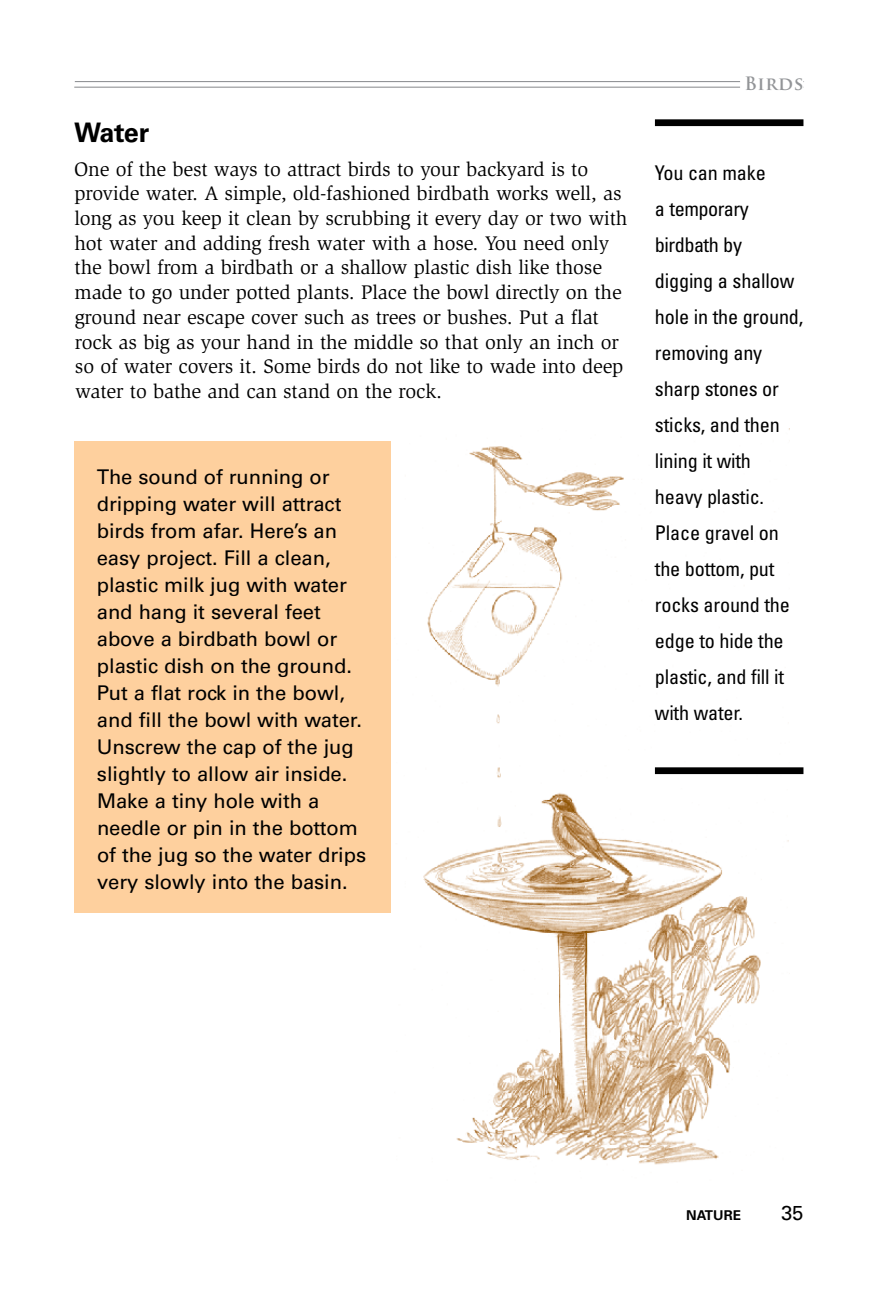
<style>
.page{position:relative;width:871px;height:1296px;background:#fff}
.page>*{position:absolute;margin:0;border:0;box-sizing:border-box;transform-origin:0 0}
.t1{font:700 27px "Univers";letter-spacing:-.02em;color:#000}
.t2{font:20.25px/24.8px "Slimbach";letter-spacing:-.01em;color:#000}
.t3{font:20.25px/27px "Univers";letter-spacing:-.005em;color:#000}
.t4{font:condensed 20.25px/36px "Univers";letter-spacing:-.01em;color:#000}
.t5{font:700 18px "Trajan Pro";letter-spacing:.03em;color:#939598}
.t6{font:700 13.5px "Univers";color:#000}
.s1{color:#fff}
</style>
<div class="page">
<hr style="left:74px;top:87px;width:729px;height:1px;background:#939598">
<hr style="left:75px;top:81px;width:729px;height:1px;background:#939598">
<div style="left:740px;top:68px;width:63px;height:31px;background:#fff"></div>
<div style="left:74px;top:442px;width:560px;height:471px;background:#fed09e"></div>
<div style="left:392px;top:420px;width:406px;height:763px;background:#fff"></div>
<img style="left:423px;top:429px;width:367px;height:736px">
<div style="left:655px;top:119px;width:148px;height:7px;background:#000"></div>
<div style="left:655px;top:767px;width:148px;height:7px;background:#000"></div>
<h1 class="t1" style="left:74px;top:116px;width:76px">WATER</h1>
<p class="t2" style="left:74px;top:156px;width:555px">One of the best ways to attract birds to your backyard is to provide water. A simple, old-fashioned birdbath works well, as long as you keep it clean by scrubbing it every day or two with hot water and adding fresh water with a hose. You need only the bowl from a birdbath or a shallow plastic dish like those made to go under potted plants. Place the bowl directly on the ground near escape cover such as trees or bushes. Put a flat rock as big as your hand in the middle so that only an inch or so of water covers it. Some birds do not like to wade into deep water to bathe and can stand on the rock.</p>
<p class="t3" style="left:97px;top:464px;width:271px">The sound of running or dripping water will attract birds from afar. Here’s an easy project. Fill a clean, plastic milk jug with water and hang it several feet above a birdbath bowl or plastic dish on the ground.<br>Put a flat rock in the bowl, and fill the bowl with water.<br>Unscrew the cap of the jug slightly to allow air inside.<br>Make a tiny hole with a needle or pin in the bottom of the jug so the water drips very slowly into the basin.</p>
<p class="t5" style="left:739px;top:72px;width:65px"><span class="s1">.</span>Birds</p>
<p class="t4" style="left:655px;top:155px;width:150px">You can make<br>a temporary birdbath by digging a shallow hole in the ground, removing any sharp stones or sticks, and then lining it with heavy plastic.<br>Place gravel on the bottom, put rocks around the edge to hide the plastic, and fill it with water.</p>
<p class="t6" style="left:686px;top:1207px;width:56px">NATURE</p>
<p class="t3" style="left:781px;top:1199px;width:24px">35</p>
</div>
